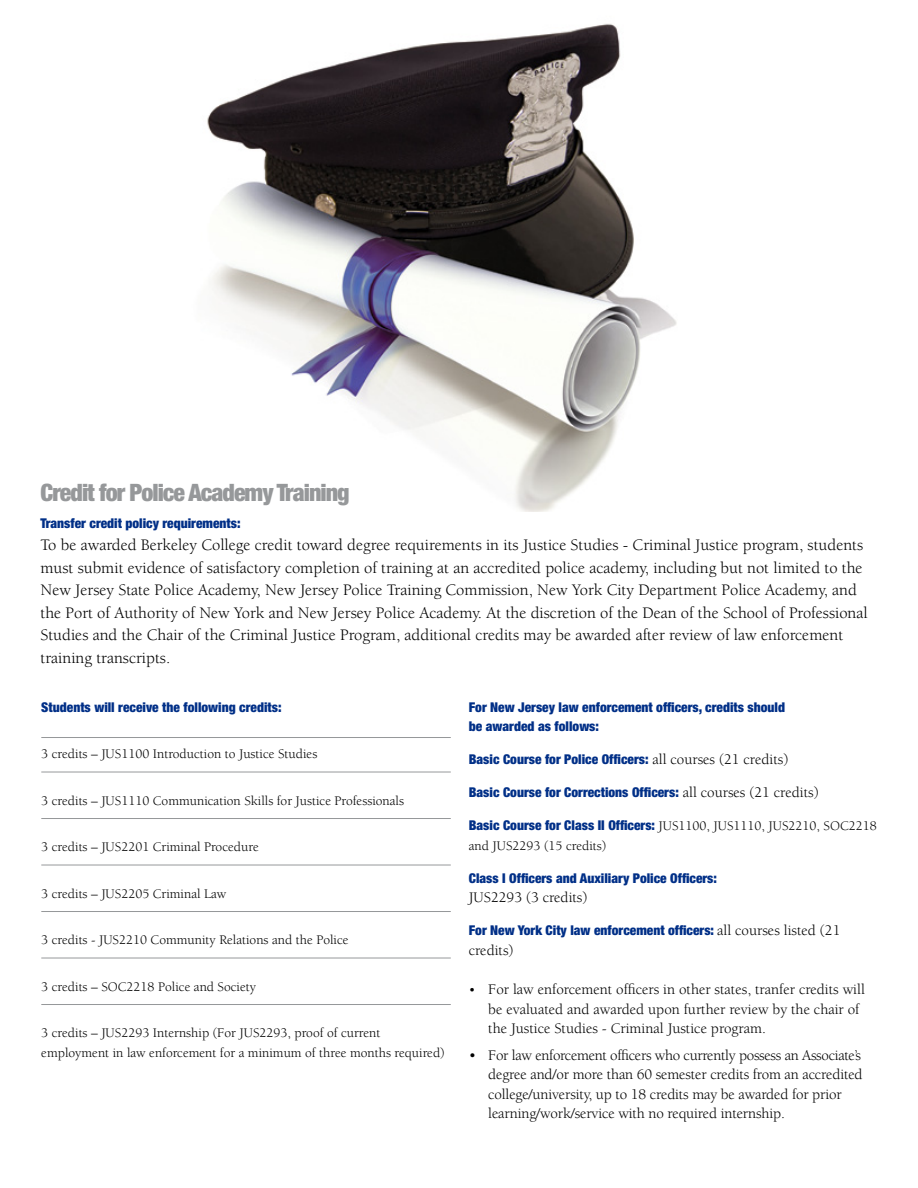
<style>
.page{position:relative;width:918px;height:1188px;background:#fff}
.page>*{position:absolute;margin:0;border:0;box-sizing:border-box;transform-origin:0 0}
.CPL_program_headers{font:900 condensed 24px "Helvetica Neue LT Std";letter-spacing:-.04em;color:#96989a}
.t1{font:16.5px/22.5px "Berkeley Std";color:#000}
.t2{font:15px/19.5px "Berkeley Std";letter-spacing:-.01em;color:#000}
.t3{font:13.5px/19.5px "Berkeley Std";color:#000}
.Paragraph_Style_1{font:900 condensed 13.5px/19.5px "Helvetica Neue LT Std";color:#002f87}
.s1{font-family:"Berkeley Std";font-weight:400;font-stretch:normal;font-size:15px;color:#000}
.s2{font-family:"Helvetica Neue LT Std";font-weight:900;font-stretch:condensed;color:#002f87}
.s3{font-size:13.5px}
</style>
<div class="page">
<img style="left:207px;top:23px;width:470px;height:489px">
<hr style="left:41px;top:737px;width:410px;height:1px;background:#96989a">
<hr style="left:41px;top:772px;width:410px;height:1px;background:#96989a">
<hr style="left:41px;top:818px;width:410px;height:1px;background:#96989a">
<hr style="left:41px;top:865px;width:410px;height:1px;background:#96989a">
<hr style="left:41px;top:911px;width:410px;height:1px;background:#96989a">
<hr style="left:41px;top:958px;width:410px;height:1px;background:#96989a">
<hr style="left:41px;top:1004px;width:410px;height:1px;background:#96989a">
<p class="CPL_program_headers" style="left:40px;top:478px;width:311px">Credit for Police Academy Training</p>
<p class="Paragraph_Style_1" style="left:40px;top:513px;width:202px">Transfer credit policy requirements:</p>
<p class="t1" style="left:40px;top:534px;width:829px">To be awarded Berkeley College credit toward degree requirements in its Justice Studies - Criminal Justice program, students must submit evidence of satisfactory completion of training at an accredited police academy, including but not limited to the New Jersey State Police Academy, New Jersey Police Training Commission, New York City Department Police Academy, and the Port of Authority of New York and New Jersey Police Academy. At the discretion of the Dean of the School of Professional Studies and the Chair of the Criminal Justice Program, additional credits may be awarded after review of law enforcement training transcripts.</p>
<p class="Paragraph_Style_1" style="left:41px;top:697px;width:242px">Students will receive the following credits:</p>
<p class="t3" style="left:41px;top:744px;width:278px">3 credits – JUS1100 Introduction to Justice Studies</p>
<p class="t3" style="left:41px;top:791px;width:364px">3 credits – JUS1110 Communication Skills for Justice Professionals</p>
<p class="t3" style="left:41px;top:837px;width:219px">3 credits – JUS2201 Criminal Procedure</p>
<p class="t3" style="left:41px;top:884px;width:187px">3 credits – JUS2205 Criminal Law</p>
<p class="t3" style="left:41px;top:930px;width:309px">3 credits - JUS2210 Community Relations and the Police</p>
<p class="t3" style="left:41px;top:977px;width:216px">3 credits – SOC2218 Police and Society</p>
<p class="t3" style="left:41px;top:1023px;width:405px">3 credits – JUS2293 Internship (For JUS2293, proof of current employment in law enforcement for a minimum of three months required)</p>
<p class="Paragraph_Style_1" style="left:469px;top:697px;width:318px">For New Jersey law enforcement officers, credits should be awarded as follows:</p>
<p class="Paragraph_Style_1" style="left:469px;top:749px;width:321px">Basic Course for Police Officers: <span class="s1">all courses (21 credits)</span></p>
<p class="Paragraph_Style_1" style="left:469px;top:782px;width:351px">Basic Course for Corrections Officers: <span class="s1">all courses (21 credits)</span></p>
<p class="t3" style="left:469px;top:816px;width:410px"><span class="s2">Basic Course for Class II Officers:</span> JUS1100, JUS1110, JUS2210, SOC2218 and JUS2293 (15 credits)</p>
<p class="Paragraph_Style_1" style="left:469px;top:868px;width:250px">Class I Officers and Auxiliary Police Officers:</p>
<p class="t2" style="left:469px;top:888px;width:120px">JUS2293 (3 credits)</p>
<p class="Paragraph_Style_1" style="left:469px;top:920px;width:373px">For New York City law enforcement officers: <span class="s1">all courses listed (21</span></p>
<p class="t2" style="left:469px;top:940px;width:46px">credits)</p>
<p class="t2" style="left:488px;top:980px;width:378px;text-indent:-20px"><span class="s3">•</span> For law enforcement officers in other states, tranfer credits will be evaluated and awarded upon further review by the chair of the Justice Studies - Criminal Justice program.</p>
<p class="t2" style="left:488px;top:1045px;width:376px;text-indent:-20px">• For law enforcement officers who currently possess an Associate’s degree and/or more than 60 semester credits from an accredited college/university, up to 18 credits may be awarded for prior learning/work/service with no required internship.</p>
</div>
